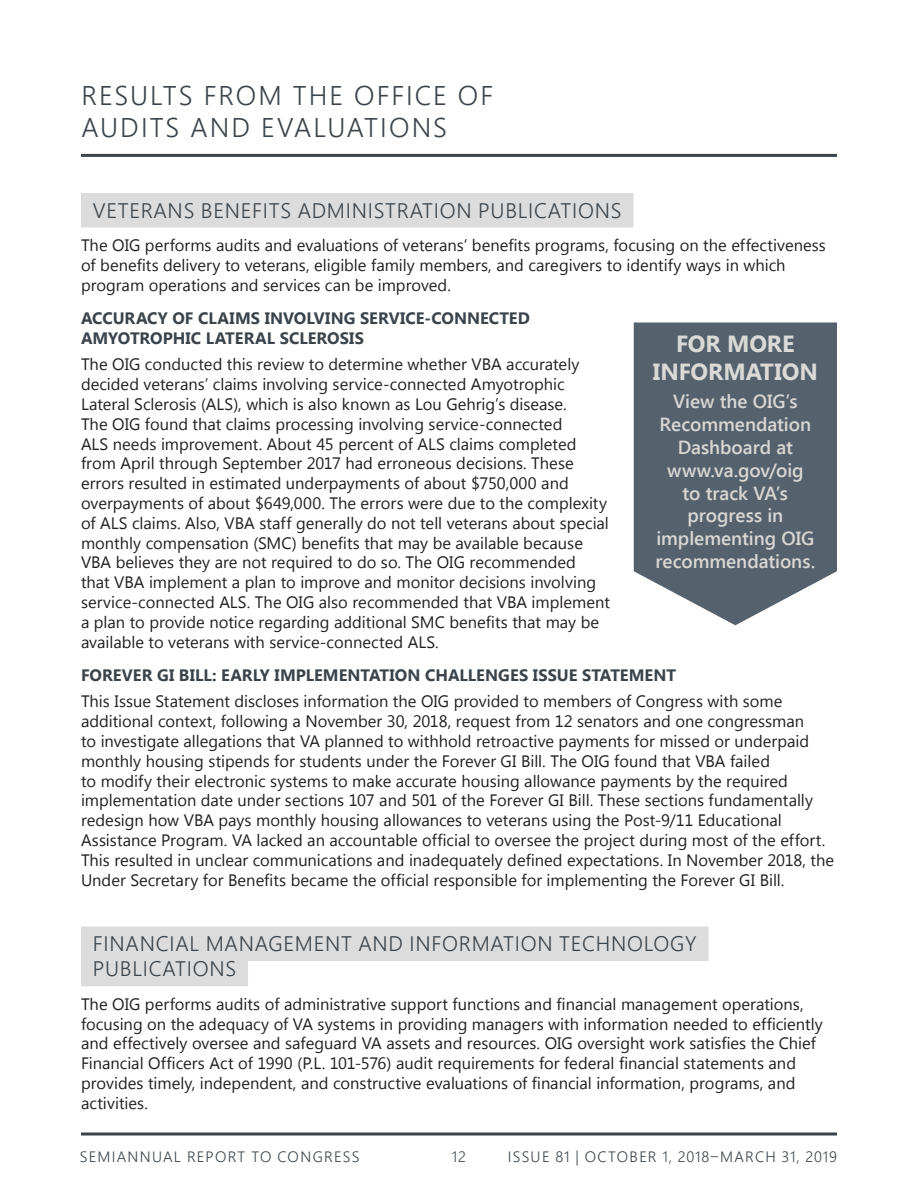
<style>
.page{position:relative;width:918px;height:1188px;background:#fff}
.page>*{position:absolute;margin:0;border:0;box-sizing:border-box;transform-origin:0 0}
.t1{font:300 27px/32.4px "Segoe UI";letter-spacing:.075em;color:#3b444b}
.t2{font:700 23.4px/28px "Segoe UI";letter-spacing:-.005em;color:#dbdad6;text-align:center}
.t3{font:300 21px/25.2px "Segoe UI";letter-spacing:.035em;color:#3b444b}
.t4{font:600 18.9px/22.8px "Segoe UI";letter-spacing:-.005em;color:#d9d7d3;text-align:center}
.t5{font:16.5px/19.8px "Segoe UI";color:#231f20}
.t6{font:700 16.5px/19.8px "Segoe UI";color:#3b444b}
.t7{font:300 15px "Segoe UI";letter-spacing:.08em;color:#3b444b}
</style>
<div class="page">
<svg style="left:81px;top:1132px;width:756px;height:4px;background:#6b7277"></svg>
<hr style="left:81px;top:154px;width:756px;height:3px;background:#3b444b">
<div style="left:81px;top:193px;width:552px;height:35px;background:#dcdcdc"></div>
<div style="left:81px;top:927px;width:628px;height:34px;background:#dcdcdc"></div>
<div style="left:81px;top:952px;width:167px;height:34px;background:#dcdcdc"></div>
<svg style="left:634px;top:322px;width:203px;height:303px;background:#646f7a"></svg>
<h1 class="t1" style="left:81px;top:78px;width:413px">RESULTS FROM THE OFFICE OF<br>AUDITS AND EVALUATIONS</h1>
<p class="t3" style="left:93px;top:197px;width:530px">VETERANS BENEFITS ADMINISTRATION PUBLICATIONS</p>
<p class="t5" style="left:81px;top:235px;width:746px">The OIG performs audits and evaluations of veterans’ benefits programs, focusing on the effectiveness of benefits delivery to veterans, eligible family members, and caregivers to identify ways in which program operations and services can be improved.</p>
<p class="t6" style="left:81px;top:307px;width:451px">ACCURACY OF CLAIMS INVOLVING SERVICE-CONNECTED<br>AMYOTROPHIC LATERAL SCLEROSIS</p>
<p class="t5" style="left:81px;top:354px;width:530px">The OIG conducted this review to determine whether VBA accurately decided veterans’ claims involving service-connected Amyotrophic Lateral Sclerosis (ALS), which is also known as Lou Gehrig’s disease.<br>The OIG found that claims processing involving service-connected<br>ALS needs improvement. About 45 percent of ALS claims completed from April through September 2017 had erroneous decisions. These errors resulted in estimated underpayments of about $750,000 and overpayments of about $649,000. The errors were due to the complexity of ALS claims. Also, VBA staff generally do not tell veterans about special monthly compensation (SMC) benefits that may be available because VBA believes they are not required to do so. The OIG recommended<br>that VBA implement a plan to improve and monitor decisions involving service-connected ALS. The OIG also recommended that VBA implement a plan to provide notice regarding additional SMC benefits that may be available to veterans with service-connected ALS.</p>
<p class="t6" style="left:81px;top:664px;width:597px">FOREVER GI BILL: EARLY IMPLEMENTATION CHALLENGES ISSUE STATEMENT</p>
<p class="t5" style="left:81px;top:691px;width:755px">This Issue Statement discloses information the OIG provided to members of Congress with some additional context, following a November 30, 2018, request from 12 senators and one congressman<br>to investigate allegations that VA planned to withhold retroactive payments for missed or underpaid monthly housing stipends for students under the Forever GI Bill. The OIG found that VBA failed<br>to modify their electronic systems to make accurate housing allowance payments by the required implementation date under sections 107 and 501 of the Forever GI Bill. These sections fundamentally redesign how VBA pays monthly housing allowances to veterans using the Post-9/11 Educational Assistance Program. VA lacked an accountable official to oversee the project during most of the effort.<br>This resulted in unclear communications and inadequately defined expectations. In November 2018, the Under Secretary for Benefits became the official responsible for implementing the Forever GI Bill.</p>
<h2 class="t2" style="left:653px;top:328px;width:167px">FOR MORE<br>INFORMATION</h2>
<p class="t4" style="left:655px;top:389px;width:161px">View the OIG’s<br>Recommendation<br>Dashboard at www.va.gov/oig<br>to track VA’s progress in implementing OIG recommendations.</p>
<p class="t3" style="left:93px;top:930px;width:605px">FINANCIAL MANAGEMENT AND INFORMATION TECHNOLOGY<br>PUBLICATIONS</p>
<p class="t5" style="left:81px;top:993px;width:743px">The OIG performs audits of administrative support functions and financial management operations, focusing on the adequacy of VA systems in providing managers with information needed to efficiently and effectively oversee and safeguard VA assets and resources. OIG oversight work satisfies the Chief Financial Officers Act of 1990 (P.L. 101-576) audit requirements for federal financial statements and provides timely, independent, and constructive evaluations of financial information, programs, and activities.</p>
<p class="t7" style="left:80px;top:1146px;width:281px">SEMIANNUAL REPORT TO CONGRESS</p>
<p class="t7" style="left:452px;top:1146px;width:16px">12</p>
<p class="t7" style="left:508px;top:1146px;width:331px">ISSUE 81 | OCTOBER 1, 2018–MARCH 31, 2019</p>
</div>
